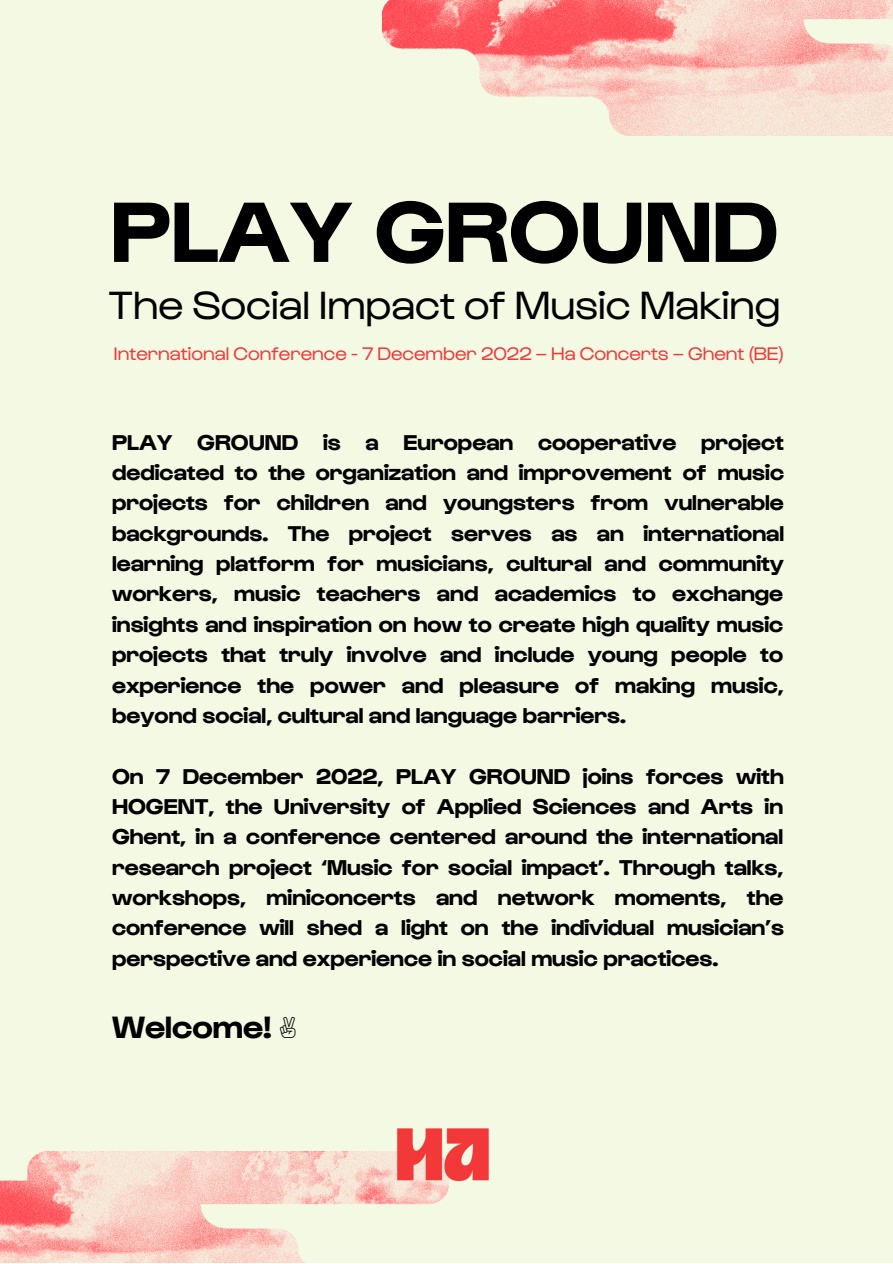
<style>
.page{position:relative;width:893px;height:1264px;background:#fff}
.page>*{position:absolute;margin:0;border:0;box-sizing:border-box;transform-origin:0 0}
.t1{font:700 88.35px "Gustavo";color:#000}
.t2{font:40.65px "Gustavo";color:#000}
.t3{font:700 31.95px "Gustavo";color:#000}
.t4{font:700 22.2px/30.3px "Gustavo";color:#000;text-align:justify}
.t5{font:18.75px "Gustavo";color:#f23838}
</style>
<div class="page">
<div style="left:0;top:0;width:892px;height:1262px;background:#f3f9e3"></div>
<img style="left:382px;top:0;width:510px;height:135px">
<img style="left:0;top:1151px;width:446px;height:111px">
<img style="left:382px;top:1128px;width:107px;height:67px">
<h1 class="t1" style="left:111px;top:172px;width:669px">PLAY GROUND</h1>
<h2 class="t2" style="left:109px;top:278px;width:673px">The Social Impact of Music Making</h2>
<p class="t5" style="left:114px;top:341px;width:671px">International Conference - 7 December 2022 – Ha Concerts – Ghent (BE)</p>
<p class="t4" style="left:112px;top:425px;width:673px">PLAY GROUND is a European cooperative project dedicated to the organization and improvement of music projects for children and youngsters from vulnerable backgrounds. The project serves as an international learning platform for musicians, cultural and community workers, music teachers and academics to exchange insights and inspiration on how to create high quality music projects that truly involve and include young people to experience the power and pleasure of making music, beyond social, cultural and language barriers.</p>
<p class="t4" style="left:112px;top:759px;width:673px">On 7 December 2022, PLAY GROUND joins forces with HOGENT, the University of Applied Sciences and Arts in Ghent, in a conference centered around the international research project ‘Music for social impact’. Through talks, workshops, miniconcerts and network moments, the conference will shed a light on the individual musician’s perspective and experience in social music practices.</p>
<h3 class="t3" style="left:112px;top:1005px;width:177px">Welcome! ✌️</h3>
</div>
